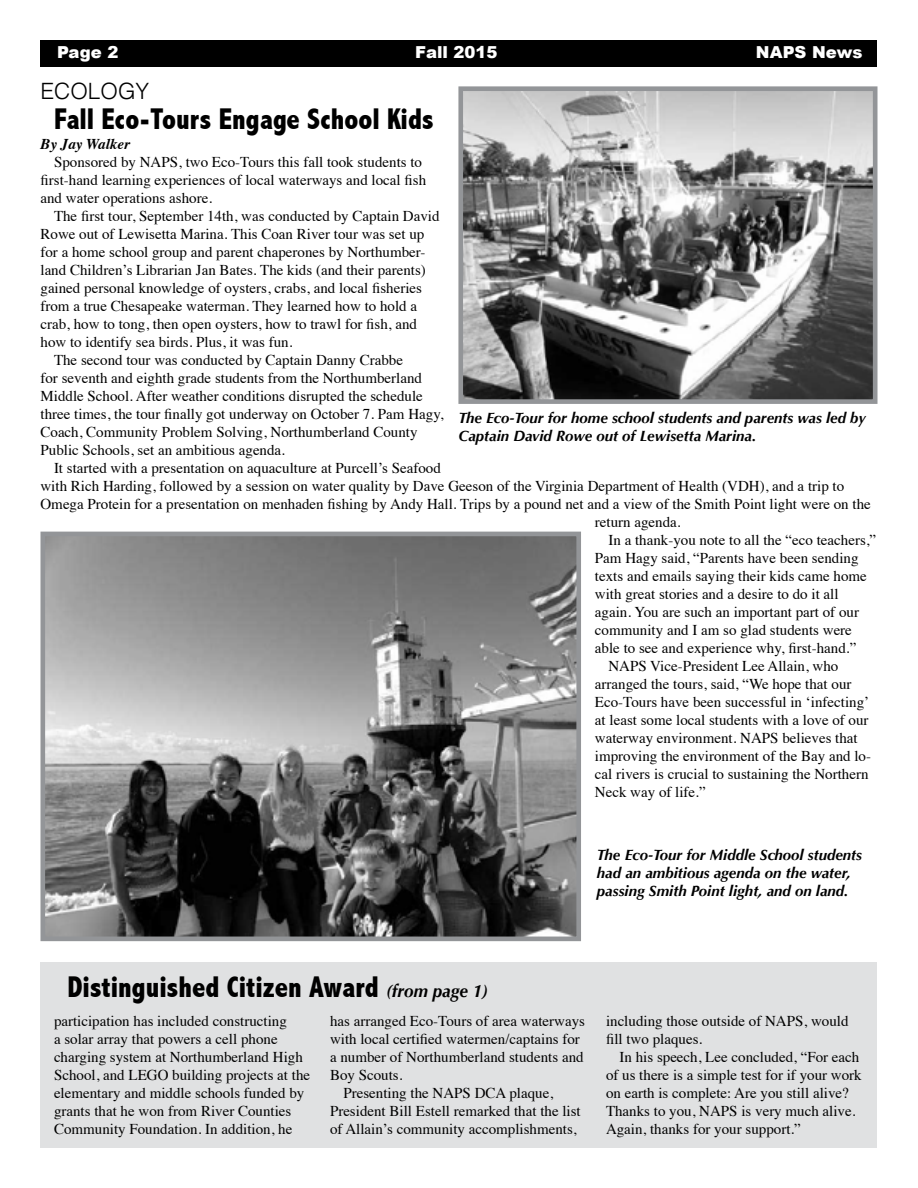
<style>
.page{position:relative;width:918px;height:1188px;background:#fff}
.page>*{position:absolute;margin:0;border:0;box-sizing:border-box;transform-origin:0 0}
.t1{font:800 condensed 30px "Abadi";color:#000;scale:.95 1}
.t2{font:300 22.5px "Helvetica";color:#000}
.t3{font:900 16.5px "Arial";color:#fff}
.t4{font:15px/18px "Times";color:#000}
.t5{font:italic 700 15px/18px "Optima";color:#000}
.t6{font:italic 700 15px "Times";color:#000}
.s1{font-family:"Optima";font-weight:700;font-style:italic;font-stretch:normal;font-size:18px}
</style>
<div class="page">
<div style="left:40px;top:40px;width:838px;height:28px;background:#000"></div>
<div style="left:40px;top:997px;width:838px;height:151px;background:#e0e1e2"></div>
<div style="left:40px;top:962px;width:838px;height:48px;background:#e0e1e2"></div>
<img style="left:46px;top:538px;width:529px;height:397px">
<div style="left:40px;top:532px;width:541px;height:409px;border:5px solid #939598"></div>
<img style="left:464px;top:92px;width:408px;height:306px">
<div style="left:458px;top:86px;width:420px;height:318px;border:5px solid #939598"></div>
<p class="t3" style="left:57px;top:40px;width:63px">Page 2</p>
<p class="t3" style="left:415px;top:40px;width:84px">Fall 2015</p>
<p class="t3" style="left:756px;top:40px;width:108px">NAPS News</p>
<h2 class="t2" style="left:40px;top:72px;width:110px">ECOLOGY</h2>
<h1 class="t1" style="left:54px;top:101px;width:401px">Fall Eco-Tours Engage School Kids</h1>
<p class="t6" style="left:40px;top:130px;width:91px">By Jay Walker</p>
<p class="t4" style="left:40px;top:151px;width:387px;text-indent:14px">Sponsored by NAPS, two Eco-Tours this fall took students to first-hand learning experiences of local waterways and local fish and water operations ashore.</p>
<p class="t4" style="left:54px;top:205px;width:387px">The first tour, September 14th, was conducted by Captain David</p>
<p class="t4" style="left:40px;top:223px;width:385px">Rowe out of Lewisetta Marina. This Coan River tour was set up</p>
<p class="t4" style="left:40px;top:241px;width:386px">for a home school group and parent chaperones by Northumber-</p>
<p class="t4" style="left:40px;top:259px;width:387px">land Children’s Librarian Jan Bates. The kids (and their parents)</p>
<p class="t4" style="left:40px;top:277px;width:383px">gained personal knowledge of oysters, crabs, and local fisheries</p>
<p class="t4" style="left:40px;top:295px;width:378px">from a true Chesapeake waterman. They learned how to hold a</p>
<p class="t4" style="left:40px;top:313px;width:378px">crab, how to tong, then open oysters, how to trawl for fish, and</p>
<p class="t4" style="left:40px;top:331px;width:254px">how to identify sea birds. Plus, it was fun.</p>
<p class="t4" style="left:54px;top:349px;width:351px">The second tour was conducted by Captain Danny Crabbe</p>
<p class="t4" style="left:40px;top:367px;width:383px">for seventh and eighth grade students from the Northumberland</p>
<p class="t4" style="left:40px;top:385px;width:384px">Middle School. After weather conditions disrupted the schedule</p>
<p class="t4" style="left:40px;top:403px;width:405px">three times, the tour finally got underway on October 7. Pam Hagy,</p>
<p class="t4" style="left:40px;top:421px;width:379px">Coach, Community Problem Solving, Northumberland County</p>
<p class="t4" style="left:40px;top:439px;width:246px">Public Schools, set an ambitious agenda.</p>
<p class="t4" style="left:54px;top:457px;width:388px">It started with a presentation on aquaculture at Purcell’s Seafood</p>
<p class="t4" style="left:40px;top:475px;width:805px">with Rich Harding, followed by a session on water quality by Dave Geeson of the Virginia Department of Health (VDH), and a trip to</p>
<p class="t4" style="left:40px;top:493px;width:832px">Omega Protein for a presentation on menhaden fishing by Andy Hall. Trips by a pound net and a view of the Smith Point light were on the</p>
<p class="t4" style="left:595px;top:511px;width:87px">return agenda.</p>
<p class="t4" style="left:608px;top:529px;width:269px">In a thank-you note to all the “eco teachers,”</p>
<p class="t4" style="left:595px;top:547px;width:265px">Pam Hagy said, “Parents have been sending</p>
<p class="t4" style="left:595px;top:565px;width:274px">texts and emails saying their kids came home</p>
<p class="t4" style="left:595px;top:583px;width:245px">with great stories and a desire to do it all</p>
<p class="t4" style="left:595px;top:601px;width:266px">again. You are such an important part of our</p>
<p class="t4" style="left:595px;top:619px;width:259px">community and I am so glad students were</p>
<p class="t4" style="left:595px;top:637px;width:263px">able to see and experience why, first-hand.”</p>
<p class="t4" style="left:608px;top:655px;width:232px">NAPS Vice-President Lee Allain, who</p>
<p class="t4" style="left:595px;top:673px;width:258px">arranged the tours, said, “We hope that our</p>
<p class="t4" style="left:595px;top:691px;width:276px">Eco-Tours have been successful in ‘infecting’</p>
<p class="t4" style="left:595px;top:709px;width:275px">at least some local students with a love of our</p>
<p class="t4" style="left:595px;top:727px;width:264px">waterway environment. NAPS believes that</p>
<p class="t4" style="left:595px;top:745px;width:278px">improving the environment of the Bay and lo-</p>
<p class="t4" style="left:595px;top:763px;width:275px">cal rivers is crucial to sustaining the Northern</p>
<p class="t4" style="left:595px;top:781px;width:112px">Neck way of life.”</p>
<p class="t5" style="left:458px;top:409px;width:409px">The Eco-Tour for home school students and parents was led by<br>Captain David Rowe out of Lewisetta Marina.</p>
<p class="t5" style="left:597px;top:845px;width:267px">The Eco-Tour for Middle School students had an ambitious agenda on the water, passing Smith Point light, and on land.</p>
<h1 class="t1" style="left:68px;top:969px;width:444px">Distinguished Citizen Award <span class="s1">(from page 1)</span></h1>
<p class="t4" style="left:54px;top:1011px;width:258px">participation has included constructing<br>a solar array that powers a cell phone charging system at Northumberland High School, and LEGO building projects at the elementary and middle schools funded by grants that he won from River Counties Community Foundation. In addition, he</p>
<p class="t4" style="left:330px;top:1011px;width:257px">has arranged Eco-Tours of area waterways</p>
<p class="t4" style="left:330px;top:1029px;width:251px">with local certified watermen/captains for</p>
<p class="t4" style="left:330px;top:1047px;width:255px">a number of Northumberland students and</p>
<p class="t4" style="left:330px;top:1065px;width:74px">Boy Scouts.</p>
<p class="t4" style="left:344px;top:1083px;width:211px">Presenting the NAPS DCA plaque,</p>
<p class="t4" style="left:330px;top:1101px;width:252px">President Bill Estell remarked that the list</p>
<p class="t4" style="left:330px;top:1119px;width:248px">of Allain’s community accomplishments,</p>
<p class="t4" style="left:606px;top:1011px;width:244px">including those outside of NAPS, would fill two plaques.</p>
<p class="t4" style="left:606px;top:1047px;width:257px;text-indent:14px">In his speech, Lee concluded, “For each of us there is a simple test for if your work on earth is complete: Are you still alive?<br>Thanks to you, NAPS is very much alive.<br>Again, thanks for your support.”</p>
</div>
